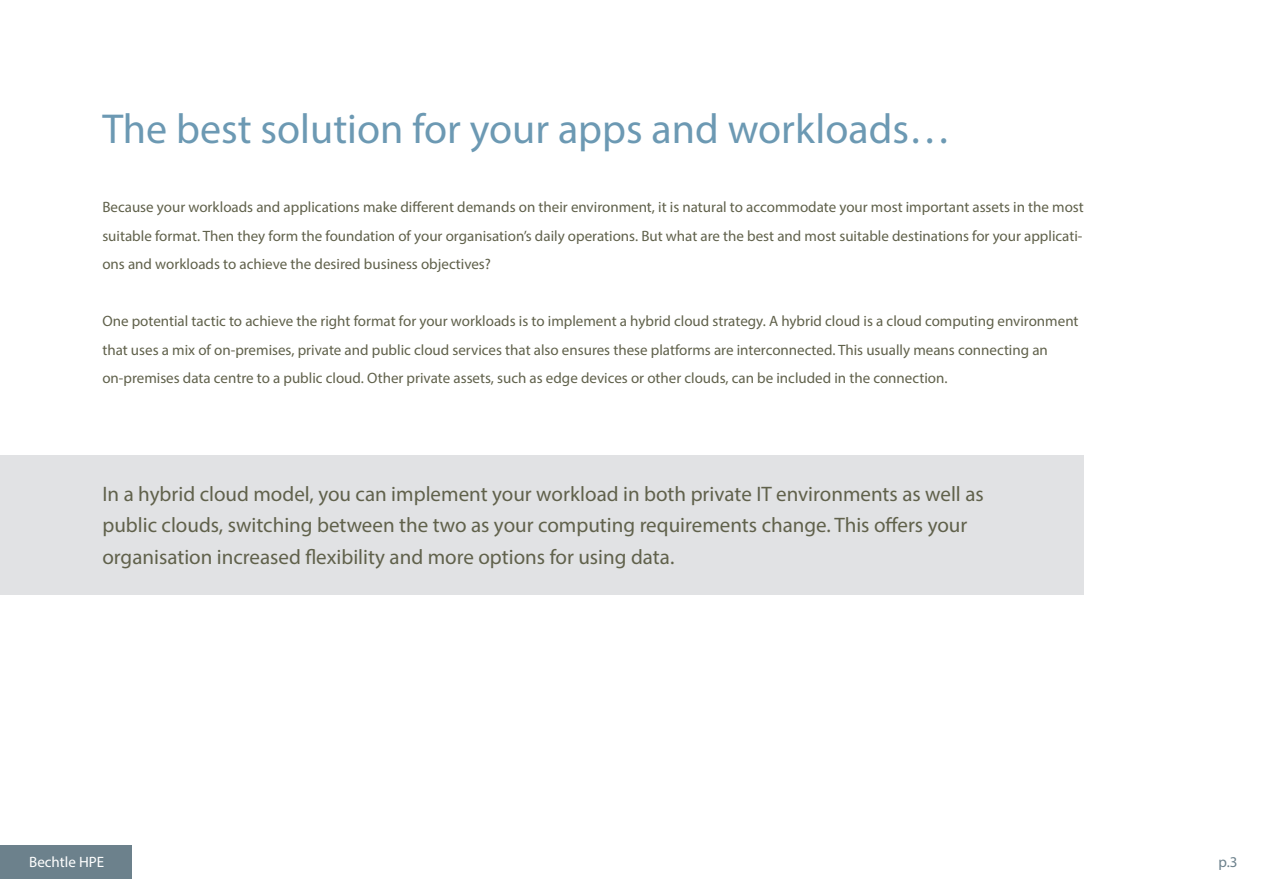
<style>
.page{position:relative;width:1263px;height:893px;background:#fff}
.page>*{position:absolute;margin:0;border:0;box-sizing:border-box;transform-origin:0 0}
.t1{font:42px "Myriad Pro";color:#6c99b3}
.body{font:21px/31.5px "Myriad Pro";color:#60614b}
.body-2{font:15px/28.5px "Myriad Pro";color:#60614b;text-align:justify}
.body-3{font:15px "Myriad Pro";color:#fff}
.body-4{font:15px "Myriad Pro";color:#6c818c}
</style>
<div class="page">
<div style="left:0;top:845px;width:132px;height:33px;background:#6c818c"></div>
<div style="left:0;top:455px;width:1084px;height:139px;background:#e1e2e4"></div>
<h2 class="t1" style="left:102px;top:103px;width:850px">The best solution for your apps and workloads…</h2>
<p class="body-2" style="left:102px;top:193px;width:983px">Because your workloads and applications make different demands on their environment, it is natural to accommodate your most important assets in the most suitable format. Then they form the foundation of your organisation’s daily operations. But what are the best and most suitable destinations for your applicati&shy;ons and workloads to achieve the desired business objectives?</p>
<p class="body-2" style="left:102px;top:307px;width:978px;text-align:left">One potential tactic to achieve the right format for your workloads is to implement a hybrid cloud strategy. A hybrid cloud is a cloud computing environment that uses a mix of on-premises, private and public cloud services that also ensures these platforms are interconnected. This usually means connecting an on-premises data centre to a public cloud. Other private assets, such as edge devices or other clouds, can be included in the connection.</p>
<p class="body" style="left:102px;top:478px;width:883px">In a hybrid cloud model, you can implement your workload in both private IT environments as well as public clouds, switching between the two as your computing requirements change. This offers your organisation increased flexibility and more options for using data.</p>
<p class="body-3" style="left:29px;top:853px;width:77px">Bechtle HPE</p>
<p class="body-4" style="left:1218px;top:853px;width:20px">p.3</p>
</div>
